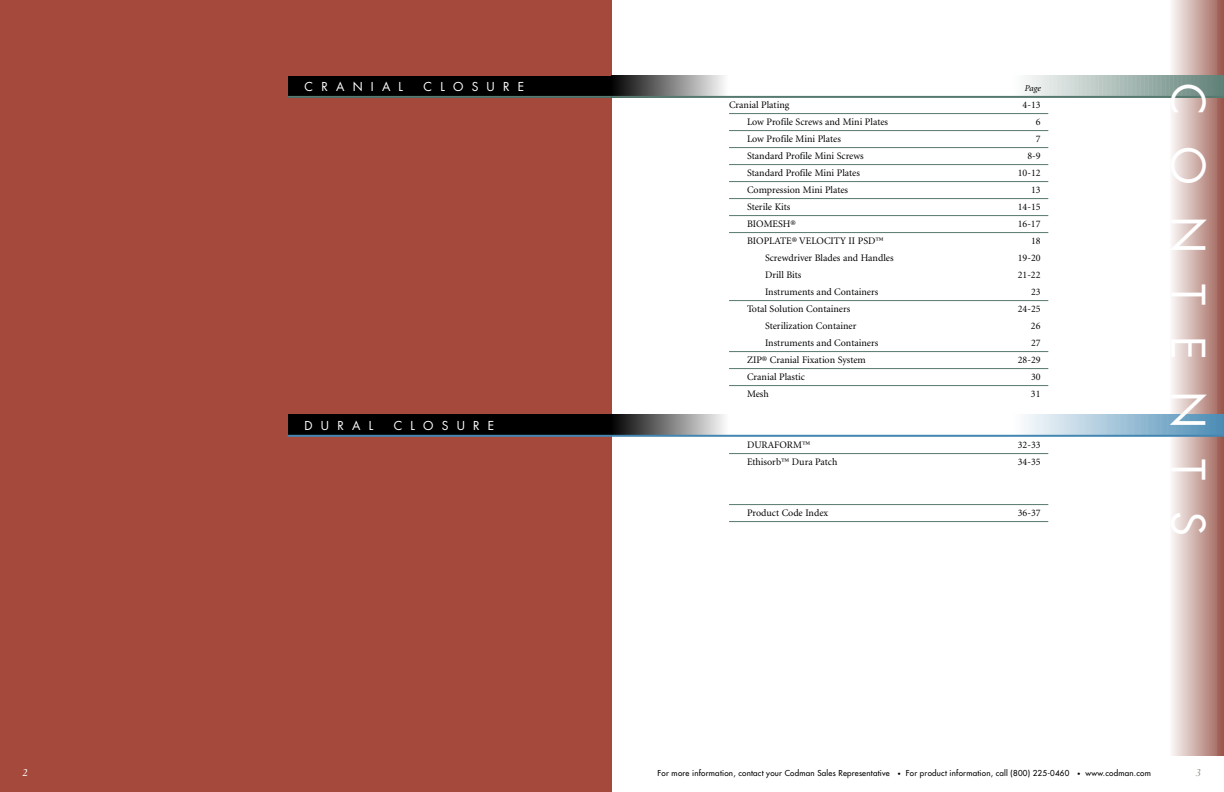
<style>
.page{position:relative;width:1224px;height:792px;background:#fff}
.page>*{position:absolute;margin:0;border:0;box-sizing:border-box;transform-origin:0 0}
.t1{font:45px "Futura";letter-spacing:.685em;color:#fff}
.t2{font:12px "Futura";letter-spacing:.685em;color:#fff}
.t3{font:10px "Minion";color:#000}
.t4{font:italic 10px "Sabon";color:#fff}
.t5{font:italic 10px "Sabon";color:#8e8c83}
.t6{font:italic 9px "Minion";color:#000}
.t7{font:8px "Futura";letter-spacing:.03em;color:#000}
.s1{font-size:6px}
</style>
<div class="page">
<div style="left:0;top:0;width:612px;height:792px;background:#a6493d"></div>
<hr style="left:1170px;top:0;width:2px;height:756px;background:#fcf9f9">
<hr style="left:1171px;top:0;width:2px;height:756px;background:#faf6f5">
<hr style="left:1173px;top:0;width:2px;height:756px;background:#f7efee">
<hr style="left:1175px;top:0;width:2px;height:756px;background:#f4e9e7">
<hr style="left:1177px;top:0;width:1px;height:756px;background:#f1e3e1">
<hr style="left:1178px;top:0;width:2px;height:756px;background:#efdfdd">
<hr style="left:1180px;top:0;width:2px;height:756px;background:#ecd9d6">
<hr style="left:1182px;top:0;width:2px;height:756px;background:#e9d2cf">
<hr style="left:1184px;top:0;width:2px;height:756px;background:#e6cbc8">
<hr style="left:1186px;top:0;width:2px;height:756px;background:#e3c5c1">
<hr style="left:1188px;top:0;width:2px;height:756px;background:#dfbeba">
<hr style="left:1190px;top:0;width:2px;height:756px;background:#dcb8b3">
<hr style="left:1192px;top:0;width:2px;height:756px;background:#d9b1ac">
<hr style="left:1194px;top:0;width:2px;height:756px;background:#d6aba5">
<hr style="left:1196px;top:0;width:2px;height:756px;background:#d3a49e">
<hr style="left:1198px;top:0;width:2px;height:756px;background:#cf9e97">
<hr style="left:1200px;top:0;width:2px;height:756px;background:#cc9790">
<hr style="left:1202px;top:0;width:2px;height:756px;background:#c99189">
<hr style="left:1204px;top:0;width:2px;height:756px;background:#c68a82">
<hr style="left:1206px;top:0;width:1px;height:756px;background:#c3847c">
<hr style="left:1207px;top:0;width:2px;height:756px;background:#c18178">
<hr style="left:1209px;top:0;width:2px;height:756px;background:#be7a71">
<hr style="left:1211px;top:0;width:2px;height:756px;background:#bb746a">
<hr style="left:1213px;top:0;width:2px;height:756px;background:#b86d63">
<hr style="left:1215px;top:0;width:2px;height:756px;background:#b5675c">
<hr style="left:1217px;top:0;width:2px;height:756px;background:#b16055">
<hr style="left:1219px;top:0;width:2px;height:756px;background:#ae594f">
<hr style="left:1220px;top:0;width:2px;height:756px;background:#ad564b">
<hr style="left:1221px;top:0;width:2px;height:756px;background:#ab5347">
<hr style="left:1223px;top:0;width:1px;height:756px;background:#a84c41">
<div style="left:288px;top:76px;width:325px;height:22px;background:#000"></div>
<svg style="left:612px;top:76px;width:117px;height:20px;background:#808080"></svg>
<svg style="left:1013px;top:76px;width:211px;height:20px;background:#aebeba"></svg>
<div style="left:288px;top:414px;width:325px;height:22px;background:#000"></div>
<svg style="left:1013px;top:414px;width:211px;height:21px;background:#a3c4d9"></svg>
<hr style="left:729px;top:113px;width:319px;height:1px;background:#577a70">
<hr style="left:729px;top:130px;width:319px;height:1px;background:#577a70">
<hr style="left:729px;top:147px;width:319px;height:1px;background:#577a70">
<hr style="left:729px;top:164px;width:319px;height:1px;background:#577a70">
<hr style="left:729px;top:181px;width:319px;height:1px;background:#577a70">
<hr style="left:729px;top:198px;width:319px;height:1px;background:#577a70">
<hr style="left:729px;top:215px;width:319px;height:1px;background:#577a70">
<hr style="left:729px;top:232px;width:319px;height:1px;background:#577a70">
<hr style="left:729px;top:300px;width:319px;height:1px;background:#577a70">
<hr style="left:729px;top:351px;width:319px;height:1px;background:#577a70">
<hr style="left:729px;top:368px;width:319px;height:1px;background:#577a70">
<hr style="left:729px;top:385px;width:319px;height:1px;background:#577a70">
<hr style="left:729px;top:453px;width:319px;height:1px;background:#577a70">
<hr style="left:729px;top:504px;width:319px;height:1px;background:#577a70">
<hr style="left:729px;top:521px;width:319px;height:1px;background:#577a70">
<svg style="left:612px;top:414px;width:118px;height:21px;background:#808182"></svg>
<hr style="left:288px;top:96px;width:324px;height:2px;background:#577a70">
<hr style="left:612px;top:96px;width:612px;height:2px;background:#577a70">
<hr style="left:288px;top:435px;width:324px;height:2px;background:#4286b1">
<hr style="left:612px;top:435px;width:612px;height:2px;background:#4286b1">
<p class="t2" style="left:305px;top:81px;width:100px">CRANIAL</p>
<p class="t2" style="left:424px;top:81px;width:102px">CLOSURE</p>
<p class="t6" style="left:1025px;top:85px;width:17px">Page</p>
<p class="t3" style="left:729px;top:101px;width:62px">Cranial Plating</p>
<p class="t3" style="left:1023px;top:101px;width:20px">4-13</p>
<p class="t3" style="left:747px;top:118px;width:143px">Low Profile Screws and Mini Plates</p>
<p class="t3" style="left:1036px;top:118px;width:6px">6</p>
<p class="t3" style="left:747px;top:135px;width:95px">Low Profile Mini Plates</p>
<p class="t3" style="left:1036px;top:135px;width:6px">7</p>
<p class="t3" style="left:747px;top:152px;width:118px">Standard Profile Mini Screws</p>
<p class="t3" style="left:1027px;top:152px;width:15px">8-9</p>
<p class="t3" style="left:747px;top:169px;width:114px">Standard Profile Mini Plates</p>
<p class="t3" style="left:1018px;top:169px;width:24px">10-12</p>
<p class="t3" style="left:747px;top:186px;width:103px">Compression Mini Plates</p>
<p class="t3" style="left:1031px;top:186px;width:11px">13</p>
<p class="t3" style="left:747px;top:203px;width:45px">Sterile Kits</p>
<p class="t3" style="left:1018px;top:203px;width:24px">14-15</p>
<p class="t3" style="left:747px;top:220px;width:50px">BIOMESH®</p>
<p class="t3" style="left:1018px;top:220px;width:24px">16-17</p>
<p class="t3" style="left:747px;top:237px;width:138px">BIOPLATE® VELOCITY II PSD™</p>
<p class="t3" style="left:1031px;top:237px;width:11px">18</p>
<p class="t3" style="left:765px;top:254px;width:130px">Screwdriver Blades and Handles</p>
<p class="t3" style="left:1018px;top:254px;width:24px">19-20</p>
<p class="t3" style="left:765px;top:271px;width:38px">Drill Bits</p>
<p class="t3" style="left:1018px;top:271px;width:24px">21-22</p>
<p class="t3" style="left:765px;top:288px;width:115px">Instruments and Containers</p>
<p class="t3" style="left:1031px;top:288px;width:11px">23</p>
<p class="t3" style="left:747px;top:305px;width:105px">Total Solution Containers</p>
<p class="t3" style="left:1018px;top:305px;width:24px">24-25</p>
<p class="t3" style="left:765px;top:322px;width:93px">Sterilization Container</p>
<p class="t3" style="left:1031px;top:322px;width:11px">26</p>
<p class="t3" style="left:765px;top:339px;width:115px">Instruments and Containers</p>
<p class="t3" style="left:1031px;top:339px;width:11px">27</p>
<p class="t3" style="left:747px;top:356px;width:120px">ZIP® Cranial Fixation System</p>
<p class="t3" style="left:1018px;top:356px;width:24px">28-29</p>
<p class="t3" style="left:747px;top:373px;width:60px">Cranial Plastic</p>
<p class="t3" style="left:1031px;top:373px;width:11px">30</p>
<p class="t3" style="left:747px;top:390px;width:23px">Mesh</p>
<p class="t3" style="left:1031px;top:390px;width:11px">31</p>
<p class="t2" style="left:305px;top:420px;width:70px">DURAL</p>
<p class="t2" style="left:394px;top:420px;width:102px">CLOSURE</p>
<p class="t3" style="left:747px;top:441px;width:65px">DURAFORM™</p>
<p class="t3" style="left:1018px;top:441px;width:24px">32-33</p>
<p class="t3" style="left:747px;top:458px;width:92px">Ethisorb™ Dura Patch</p>
<p class="t3" style="left:1018px;top:458px;width:24px">34-35</p>
<p class="t3" style="left:747px;top:509px;width:83px">Product Code Index</p>
<p class="t3" style="left:1018px;top:509px;width:24px">36-37</p>
<h1 class="t1" style="left:1209px;top:83px;width:454px;rotate:90deg">CONTENTS</h1>
<p class="t4" style="left:23px;top:768px;width:7px">2</p>
<p class="t7" style="left:658px;top:769px;width:495px">For more information, contact your Codman Sales Representative <span class="s1">•</span> For product information, call (800) 225-0460 <span class="s1">•</span> www.codman.com</p>
<p class="t5" style="left:1196px;top:769px;width:7px">3</p>
</div>
